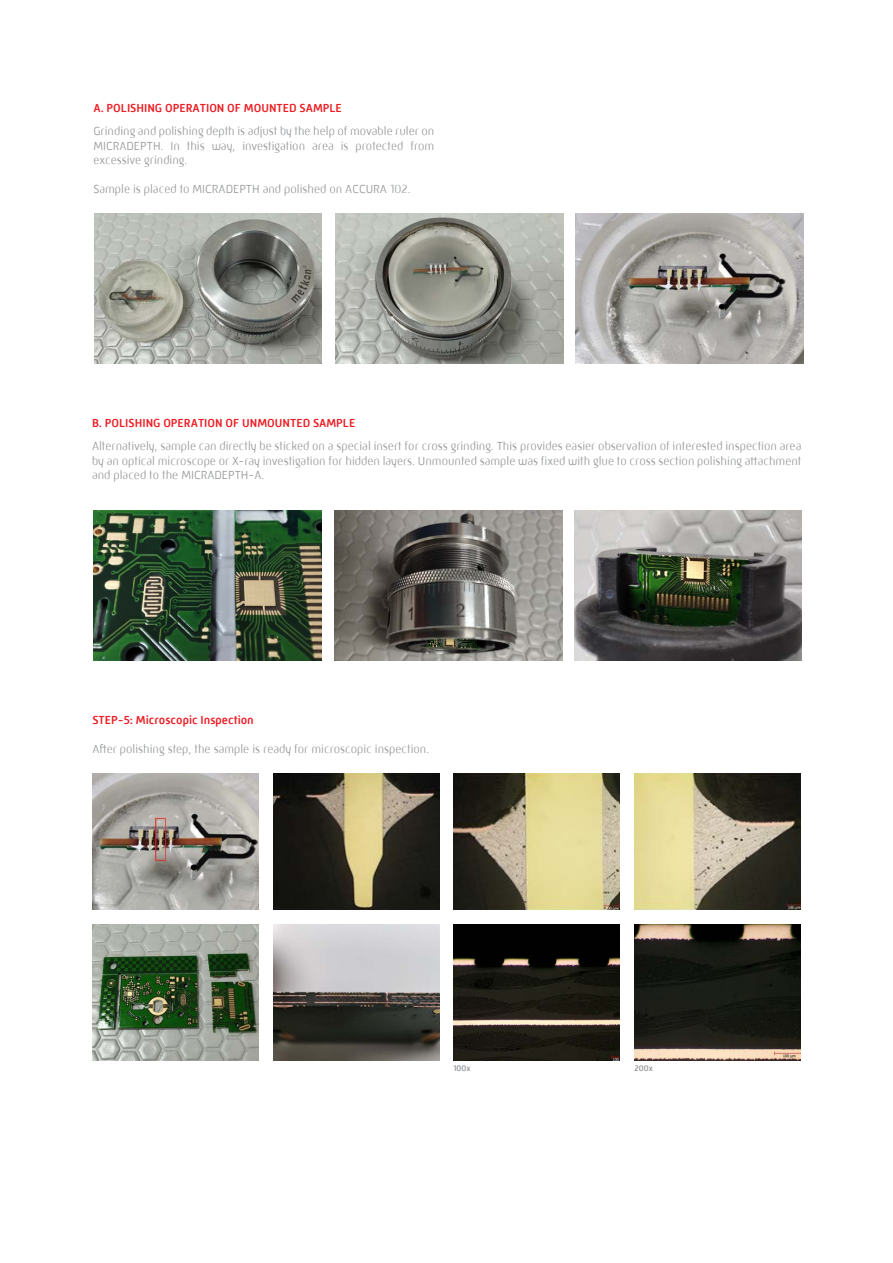
<style>
.page{position:relative;width:893px;height:1263px;background:#fff}
.page>*{position:absolute;margin:0;border:0;box-sizing:border-box;transform-origin:0 0}
.t1{font:300 12px/14.4px "Mic 32 New Rounded W00";color:#939598;text-align:justify}
.t2{font:500 12px "Mic 32 New Rounded W00";color:#ed1d24}
.t3{font:500 8.25px "Mic 32 New Rounded W00";color:#939598}
</style>
<div class="page">
<img style="left:93px;top:773px;width:166px;height:136px">
<img style="left:274px;top:773px;width:165px;height:136px">
<img style="left:453px;top:773px;width:166px;height:136px">
<img style="left:635px;top:773px;width:166px;height:136px">
<img style="left:94px;top:214px;width:228px;height:149px">
<img style="left:336px;top:214px;width:228px;height:149px">
<img style="left:575px;top:214px;width:228px;height:149px">
<img style="left:94px;top:511px;width:227px;height:149px">
<img style="left:334px;top:511px;width:228px;height:149px">
<img style="left:574px;top:511px;width:228px;height:149px">
<img style="left:93px;top:924px;width:166px;height:136px">
<img style="left:274px;top:924px;width:165px;height:136px">
<img style="left:453px;top:924px;width:166px;height:136px">
<img style="left:635px;top:924px;width:166px;height:136px">
<p class="t2" style="left:93px;top:101px;width:250px">A. POLISHING OPERATION OF MOUNTED SAMPLE</p>
<p class="t1" style="left:93px;top:124px;width:342px">Grinding and polishing depth is adjust by the help of movable ruler on MICRADEPTH. In this way, investigation area is protected from excessive grinding.</p>
<p class="t1" style="left:93px;top:182px;width:319px">Sample is placed to MICRADEPTH and polished on ACCURA 102.</p>
<p class="t2" style="left:92px;top:416px;width:265px">B. POLISHING OPERATION OF UNMOUNTED SAMPLE</p>
<p class="t1" style="left:92px;top:439px;width:711px">Alternatively, sample can directly be sticked on a special insert for cross grinding. This provides easier observation of interested inspection area by an optical microscope or X-ray investigation for hidden layers. Unmounted sample was fixed with glue to cross section polishing attachment and placed to the MICRADEPTH-A.</p>
<p class="t2" style="left:92px;top:713px;width:163px">STEP-5: Microscopic Inspection</p>
<p class="t1" style="left:92px;top:741px;width:338px">After polishing step, the sample is ready for microscopic inspection.</p>
<p class="t3" style="left:453px;top:1064px;width:19px">100x</p>
<p class="t3" style="left:635px;top:1064px;width:20px">200x</p>
</div>
